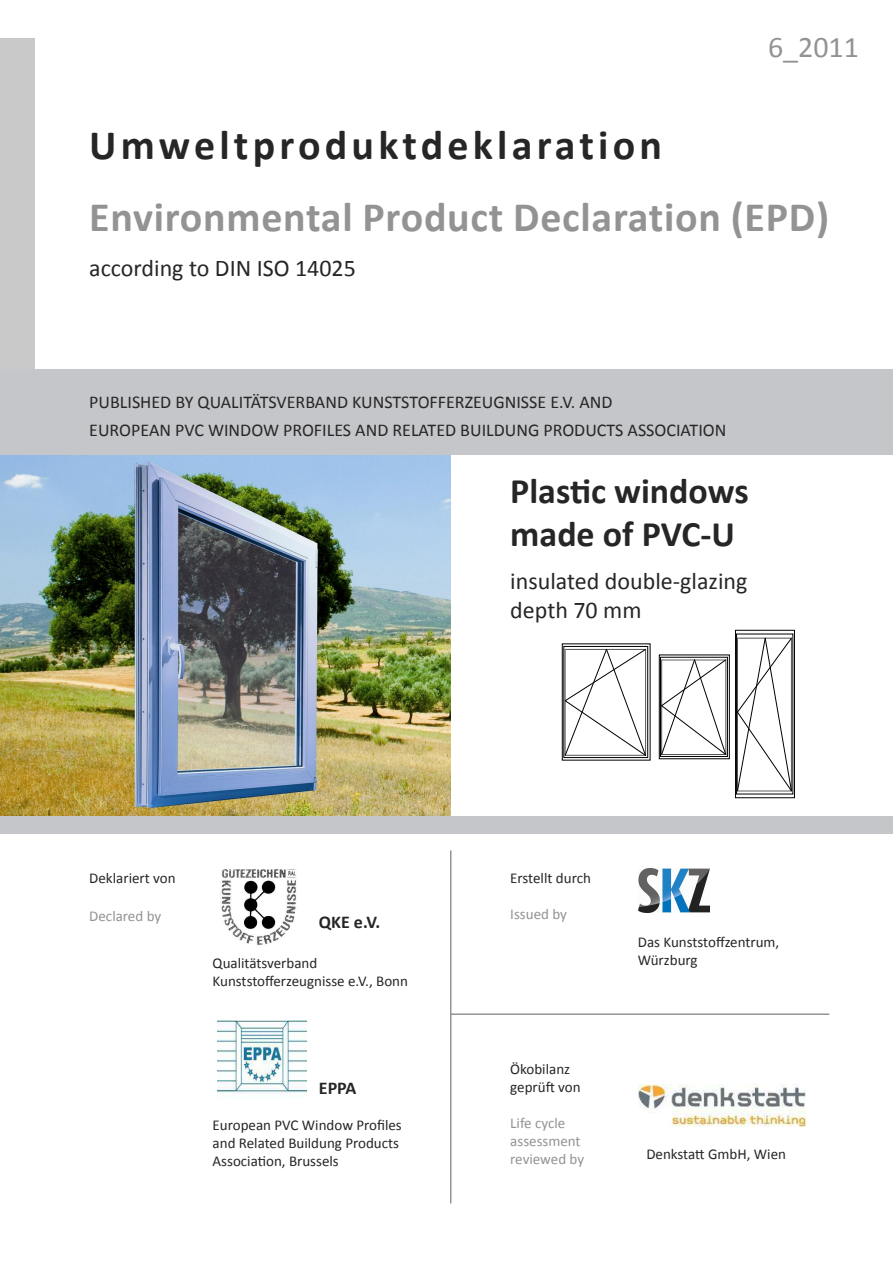
<style>
.page{position:relative;width:893px;height:1263px;background:#fff}
.page>*{position:absolute;margin:0;border:0;box-sizing:border-box;transform-origin:0 0}
.t1{font:700 42px "Calibri";letter-spacing:.015em;color:#939393}
.t2{font:700 42px "Calibri";letter-spacing:.1em;color:#272627}
.t3{font:700 36px/43.2px "Calibri";color:#272627}
.t4{font:30px "Calibri";color:#939393}
.t5{font:24px/28.8px "Calibri";color:#272627}
.t6{font:18px/28.5px "Calibri";color:#272627}
.t7{font:700 18px "Calibri";color:#272627}
.t8{font:15px/18px "Calibri";color:#272627}
.t9{font:15px/18px "Calibri";color:#939393}
</style>
<div class="page">
<img style="left:0;top:455px;width:451px;height:361px">
<div style="left:659px;top:655px;width:70px;height:104px;border:1px solid #000"></div>
<div style="left:660px;top:657px;width:67px;height:99px;border:1px solid #000"></div>
<svg style="left:661px;top:659px;width:65px;height:96px"></svg>
<div style="left:564px;top:646px;width:84px;height:112px;border:1px solid #000"></div>
<svg style="left:565px;top:649px;width:81px;height:107px"></svg>
<svg style="left:737px;top:633px;width:56px;height:162px"></svg>
<div style="left:735px;top:630px;width:60px;height:168px;border:1px solid #000"></div>
<div style="left:736px;top:634px;width:57px;height:160px;border:1px solid #000"></div>
<svg style="left:737px;top:638px;width:55px;height:153px"></svg>
<img style="left:218px;top:1020px;width:89px;height:75px">
<img style="left:638px;top:869px;width:72px;height:44px">
<img style="left:221px;top:869px;width:75px;height:76px">
<hr style="left:450px;top:850px;width:1px;height:353px;background:#939393">
<img style="left:639px;top:1084px;width:166px;height:42px">
<hr style="left:451px;top:1013px;width:378px;height:2px;background:#939393">
<div style="left:0;top:38px;width:34px;height:413px;background:#c9c9c9"></div>
<div style="left:0;top:370px;width:893px;height:85px;background:#c5c6c9"></div>
<div style="left:0;top:816px;width:893px;height:17px;background:#c5c6c9"></div>
<h3 class="t4" style="left:768px;top:34px;width:92px">6_2011</h3>
<h1 class="t2" style="left:89px;top:128px;width:574px">Umweltproduktdeklaration</h1>
<h1 class="t1" style="left:89px;top:199px;width:741px">Environmental Product Declaration (EPD)</h1>
<h3 class="t5" style="left:89px;top:256px;width:268px">according to din iso 14025</h3>
<p class="t6" style="left:89px;top:389px;width:639px">Published by Qualitätsverband Kunststofferzeugnisse e.v. and<br>euroPean PvC WindoW Profiles and related buildung ProduCts assoCiation</p>
<p class="t8" style="left:89px;top:870px;width:88px">deklariert von</p>
<p class="t9" style="left:89px;top:908px;width:74px">declared by</p>
<p class="t7" style="left:319px;top:914px;width:63px">QKE e.V.</p>
<p class="t8" style="left:213px;top:955px;width:197px">Qualitätsverband<br>Kunststofferzeugnisse e.v., bonn</p>
<p class="t7" style="left:319px;top:1080px;width:39px">EPPA</p>
<p class="t8" style="left:213px;top:1117px;width:191px">european PvC Window Profiles and related buildung Products association, brussels</p>
<h2 class="t3" style="left:510px;top:473px;width:240px">Plastic windows made of PVC-U</h2>
<h3 class="t5" style="left:510px;top:569px;width:239px">insulated double-glazing depth 70 mm</h3>
<p class="t8" style="left:510px;top:870px;width:82px">erstellt durch</p>
<p class="t9" style="left:510px;top:906px;width:58px">issued by</p>
<p class="t8" style="left:510px;top:1061px;width:72px">Ökobilanz geprüft von</p>
<p class="t9" style="left:510px;top:1115px;width:75px">life cycle assessment reviewed by</p>
<p class="t8" style="left:638px;top:934px;width:143px">das Kunststoffzentrum,<br>Würzburg</p>
<p class="t8" style="left:646px;top:1147px;width:141px">denkstatt gmbh, Wien</p>
</div>
